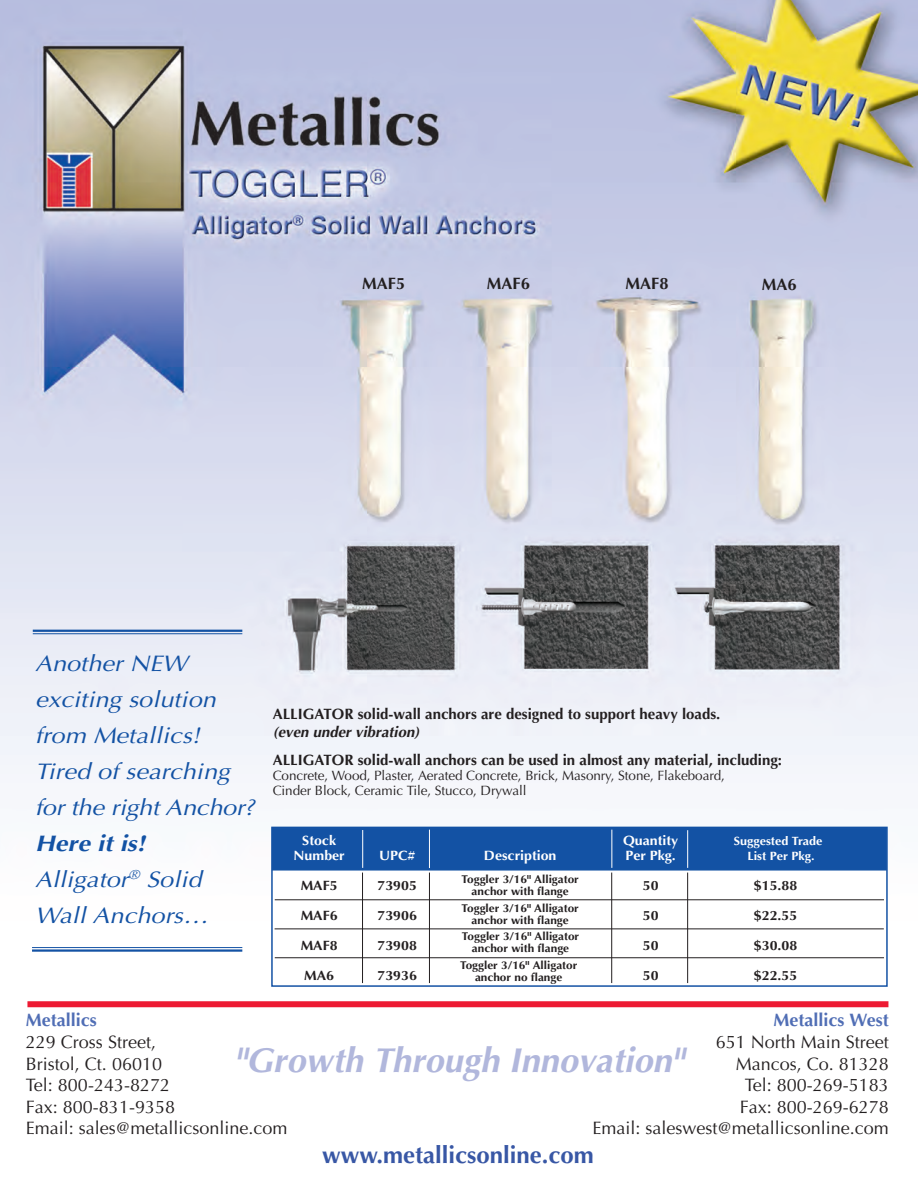
<style>
.page{position:relative;width:918px;height:1188px;background:#fff}
.page>*{position:absolute;margin:0;border:0;box-sizing:border-box;transform-origin:0 0}
.t1{font:italic 700 34.5px "Optima";color:#b1b7dc}
.t2{font:700 24px "Optima";color:#3857a5}
.t3{font:italic 22.5px/36px "Optima";color:#1352a4;scale:1.13 1}
.t4{font:18px/21.6px "Optima";color:#231f20}
.t5{font:700 18px "Optima";color:#506eb5}
.t6{font:700 16.5px "Optima";color:#231f20}
.t7{font:700 15px "Optima";color:#231f20}
.t8{font:italic 700 15px "Optima";color:#231f20}
.t9{font:13.5px/15px "Optima";letter-spacing:-.005em;color:#231f20}
.t10{font:700 13.5px "Optima";color:#231f20;scale:1.05 1}
.t11{font:700 13.5px "Optima";color:#fff;scale:1.05 1}
.t12{font:700 12px "Optima";color:#fff;scale:1.05 1}
.t13{font:700 11.25px/12px "Optima";color:#231f20;text-align:center;scale:1.05 1}
.s1{font-weight:700}
</style>
<div class="page">
<img style="left:0;top:0;width:918px;height:1008px">
<div style="left:27px;top:1001px;width:861px;height:6px;background:#ed1a33"></div>
<div style="left:271px;top:827px;width:617px;height:160px;background:#fff;border:2px solid #1352a4"></div>
<div style="left:272px;top:827px;width:615px;height:44px;background:#1352a4;border:2px solid #1352a4"></div>
<hr style="left:362px;top:830px;width:1px;height:38px;background:#fff">
<hr style="left:429px;top:830px;width:1px;height:38px;background:#fff">
<hr style="left:611px;top:830px;width:1px;height:38px;background:#fff">
<hr style="left:687px;top:830px;width:1px;height:38px;background:#fff">
<hr style="left:362px;top:873px;width:1px;height:110px;background:#231f20">
<hr style="left:429px;top:873px;width:1px;height:110px;background:#231f20">
<hr style="left:611px;top:873px;width:1px;height:110px;background:#231f20">
<hr style="left:687px;top:873px;width:1px;height:110px;background:#231f20">
<hr style="left:275px;top:899px;width:609px;height:1px;background:#231f20">
<hr style="left:275px;top:929px;width:609px;height:1px;background:#231f20">
<hr style="left:275px;top:957px;width:609px;height:1px;background:#231f20">
<hr style="left:33px;top:630px;width:209px;height:2px;background:#1352a4">
<hr style="left:33px;top:633px;width:209px;height:1px;background:#1352a4">
<hr style="left:32px;top:947px;width:210px;height:1px;background:#1352a4">
<hr style="left:32px;top:949px;width:210px;height:3px;background:#1352a4">
<p class="t6" style="left:362px;top:274px;width:45px">MAF5</p>
<p class="t6" style="left:487px;top:274px;width:45px">MAF6</p>
<p class="t6" style="left:625px;top:274px;width:45px">MAF8</p>
<p class="t6" style="left:762px;top:274px;width:36px">MA6</p>
<p class="t3" style="left:35px;top:645px;width:195px">Another new exciting solution from Metallics!<br>Tired of searching for the right Anchor?</p>
<p class="t3" style="left:35px;top:825px;width:155px"><span class="s1">Here it is!<br></span>Alligator<sup>®</sup> Solid<br>Wall Anchors…</p>
<p class="t7" style="left:273px;top:705px;width:449px">ALLIGATOR solid-wall anchors are designed to support heavy loads.</p>
<p class="t8" style="left:273px;top:723px;width:148px">(even under vibration)</p>
<p class="t7" style="left:273px;top:751px;width:511px">ALLIGATOR solid-wall anchors can be used in almost any material, including:</p>
<p class="t9" style="left:273px;top:768px;width:454px">Concrete, Wood, Plaster, Aerated Concrete, Brick, Masonry, Stone, Flakeboard,<br>Cinder Block, Ceramic Tile, Stucco, Drywall</p>
<p class="t11" style="left:302px;top:832px;width:34px">Stock</p>
<p class="t11" style="left:623px;top:832px;width:54px">Quantity</p>
<p class="t12" style="left:734px;top:834px;width:86px">Suggested Trade</p>
<p class="t11" style="left:294px;top:847px;width:50px">Number</p>
<p class="t11" style="left:379px;top:847px;width:36px">UPC#</p>
<p class="t11" style="left:484px;top:847px;width:71px">Description</p>
<p class="t11" style="left:625px;top:847px;width:50px">Per Pkg.</p>
<p class="t12" style="left:747px;top:849px;width:66px">List Per Pkg.</p>
<p class="t10" style="left:301px;top:877px;width:37px">MAF5</p>
<p class="t10" style="left:378px;top:877px;width:39px">73905</p>
<p class="t10" style="left:643px;top:877px;width:17px">50</p>
<p class="t10" style="left:754px;top:877px;width:43px">$15.88</p>
<p class="t10" style="left:301px;top:907px;width:37px">MAF6</p>
<p class="t10" style="left:378px;top:907px;width:39px">73906</p>
<p class="t10" style="left:643px;top:907px;width:17px">50</p>
<p class="t10" style="left:754px;top:907px;width:43px">$22.55</p>
<p class="t10" style="left:301px;top:937px;width:37px">MAF8</p>
<p class="t10" style="left:378px;top:937px;width:39px">73908</p>
<p class="t10" style="left:643px;top:937px;width:17px">50</p>
<p class="t10" style="left:754px;top:937px;width:43px">$30.08</p>
<p class="t10" style="left:304px;top:967px;width:30px">MA6</p>
<p class="t10" style="left:378px;top:967px;width:39px">73936</p>
<p class="t10" style="left:643px;top:967px;width:17px">50</p>
<p class="t10" style="left:754px;top:967px;width:43px">$22.55</p>
<p class="t13" style="left:462px;top:873px;width:113px">Toggler 3/16" Alligator anchor with flange</p>
<p class="t13" style="left:462px;top:902px;width:113px">Toggler 3/16" Alligator anchor with flange</p>
<p class="t13" style="left:462px;top:931px;width:113px">Toggler 3/16" Alligator anchor with flange</p>
<p class="t13" style="left:460px;top:959px;width:113px">Toggler 3/16" Alligator anchor no flange</p>
<p class="t5" style="left:26px;top:1010px;width:73px">Metallics</p>
<p class="t4" style="left:26px;top:1031px;width:263px">229 Cross Street,<br>Bristol, Ct. 06010<br>Tel: 800-243-8272<br>Fax: 800-831-9358<br>Email: sales@metallicsonline.com</p>
<p class="t5" style="left:773px;top:1010px;width:117px">Metallics West</p>
<p class="t4" style="left:592px;top:1031px;width:298px;text-align:right">651 North Main Street<br>Mancos, Co. 81328<br>Tel: 800-269-5183<br>Fax: 800-269-6278<br>Email: saleswest@metallicsonline.com</p>
<h1 class="t1" style="left:235px;top:1040px;width:450px">"Growth Through Innovation"</h1>
<h2 class="t2" style="left:322px;top:1141px;width:273px">www.metallicsonline.com</h2>
</div>
